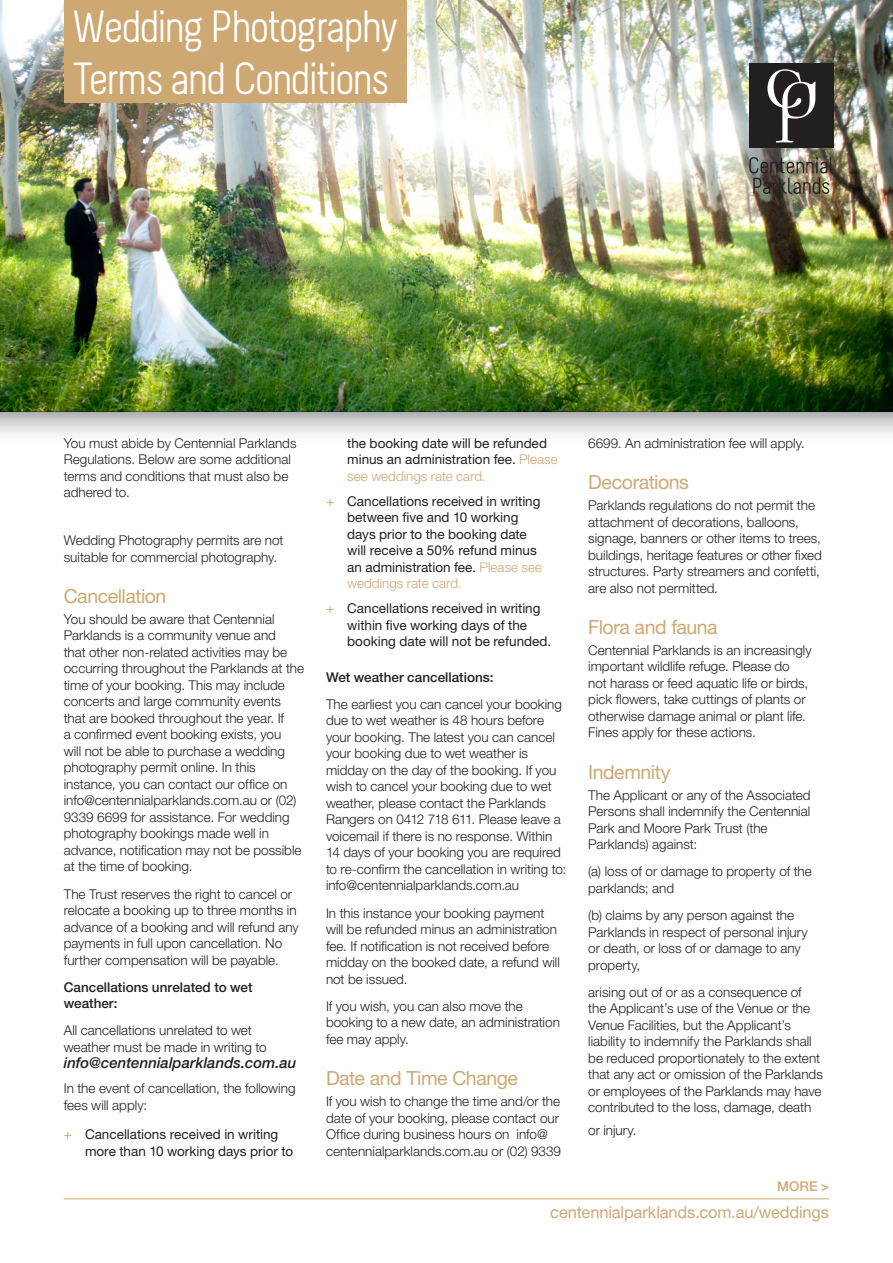
<style>
.page{position:relative;width:893px;height:1263px;background:#fff}
.page>*{position:absolute;margin:0;border:0;box-sizing:border-box;transform-origin:0 0}
.t1{font:45px/51.8px "Melbourne";letter-spacing:-.045em;color:#fff}
.Heading_2{font:19.5px "Helvetica Neue LT Std";letter-spacing:-.025em;color:#cda873}
.t2{font:16.5px "Helvetica Neue LT Std";letter-spacing:-.01em;color:#cda873}
.Body_Copy{font:italic 500 15px "Helvetica Neue LT Std";color:#231f20}
.Body_Copy-2{font:300 13.5px/16.5px "Helvetica Neue LT Std";color:#231f20}
.t3{font:13.5px/16.5px "Helvetica Neue LT Std";color:#231f20}
.Heading_2-2{font:300 13.5px/16.5px "Helvetica Neue LT Std";color:#231f20}
.Body_Copy-3{font:500 13.5px/16.5px "Helvetica Neue LT Std";color:#231f20}
.t4{font:500 13.5px "Helvetica Neue LT Std";color:#cda873}
.s1{color:#cda873}
.s2{font-weight:300;color:#cda873}
</style>
<div class="page">
<img style="left:0;top:0;width:893px;height:411px">
<hr style="left:64px;top:1198px;width:765px;height:1px;background:#cda873">
<svg style="left:0;top:411px;width:893px;height:24px;background:#cdcece"></svg>
<div style="left:64px;top:0;width:343px;height:103px;background:#cda873"></div>
<div style="left:749px;top:64px;width:85px;height:84px;background:#231f20"></div>
<svg style="left:767px;top:69px;width:49px;height:74px"></svg>
<img style="left:749px;top:157px;width:85px;height:37px">
<h1 class="t1" style="left:72px;top:2px;width:327px">Wedding Photography<br>Terms and Conditions</h1>
<p class="Heading_2-2" style="left:64px;top:434px;width:234px">You must abide by Centennial Parklands<br>Regulations. Below are some additional terms and conditions that must also be adhered to.</p>
<p class="Body_Copy-2" style="left:64px;top:532px;width:221px">Wedding Photography permits are not suitable for commercial photography.</p>
<p class="Heading_2" style="left:64px;top:585px;width:104px">Cancellation</p>
<p class="Body_Copy-2" style="left:64px;top:611px;width:242px">You should be aware that Centennial Parklands is a community venue and<br>that other non-related activities may be occurring throughout the Parklands at the time of your booking. This may include concerts and large community events that are booked throughout the year. If<br>a confirmed event booking exists, you<br>will not be able to purchase a wedding photography permit online. In this instance, you can contact our office on info@centennialparklands.com.au or (02)<br>9339 6699 for assistance. For wedding photography bookings made well in advance, notification may not be possible at the time of booking.</p>
<p class="Body_Copy-2" style="left:64px;top:885px;width:237px">The Trust reserves the right to cancel or relocate a booking up to three months in advance of a booking and will refund any payments in full upon cancellation. No further compensation will be payable.</p>
<p class="Body_Copy-3" style="left:64px;top:978px;width:190px">Cancellations unrelated to wet weather:</p>
<p class="Body_Copy-2" style="left:64px;top:1022px;width:204px">All cancellations unrelated to wet weather must be made in writing to</p>
<p class="Body_Copy" style="left:64px;top:1054px;width:234px">info@centennialparklands.com.au</p>
<p class="Body_Copy-2" style="left:64px;top:1080px;width:233px">In the event of cancellation, the following fees will apply:</p>
<p class="t3" style="left:85px;top:1126px;width:210px;text-indent:-21px"><span class="s1">+</span> Cancellations received in writing more than 10 working days prior to</p>
<p class="t3" style="left:347px;top:434px;width:212px">the booking date will be refunded minus an administration fee. <span class="s2">Please see weddings rate card.</span></p>
<p class="t3" style="left:347px;top:492px;width:196px;text-indent:-21px"><span class="s1">+</span> Cancellations received in writing between five and 10 working days prior to the booking date will receive a 50% refund minus an administration fee. <span class="s2">Please see weddings rate card.</span></p>
<p class="t3" style="left:347px;top:600px;width:205px;text-indent:-21px"><span class="s1">+</span> Cancellations received in writing within five working days of the booking date will not be refunded.</p>
<p class="Body_Copy-3" style="left:326px;top:669px;width:169px">Wet weather cancellations:</p>
<p class="Body_Copy-2" style="left:326px;top:696px;width:242px">The earliest you can cancel your booking due to wet weather is 48 hours before your booking. The latest you can cancel your booking due to wet weather is midday on the day of the booking. If you wish to cancel your booking due to wet weather, please contact the Parklands Rangers on 0412 718 611. Please leave a voicemail if there is no response. Within 14 days of your booking you are required to re-confirm the cancellation in writing to: info@centennialparklands.com.au</p>
<p class="Body_Copy-2" style="left:326px;top:904px;width:235px">In this instance your booking payment will be refunded minus an administration fee. If notification is not received before midday on the booked date, a refund will not be issued.</p>
<p class="Body_Copy-2" style="left:326px;top:997px;width:235px">If you wish, you can also move the booking to a new date, an administration fee may apply.</p>
<p class="Heading_2" style="left:326px;top:1067px;width:193px">Date and Time Change</p>
<p class="Body_Copy-2" style="left:326px;top:1093px;width:237px">If you wish to change the time and/or the date of your booking, please contact our Office during business hours on info@ centennialparklands.com.au or (02) 9339</p>
<p class="Body_Copy-2" style="left:588px;top:434px;width:218px">6699. An administration fee will apply.</p>
<p class="Heading_2" style="left:588px;top:471px;width:102px">Decorations</p>
<p class="Body_Copy-2" style="left:588px;top:497px;width:235px">Parklands regulations do not permit the attachment of decorations, balloons, signage, banners or other items to trees, buildings, heritage features or other fixed structures. Party streamers and confetti, are also not permitted.</p>
<p class="Heading_2" style="left:588px;top:616px;width:131px">Flora and fauna</p>
<p class="Body_Copy-2" style="left:588px;top:642px;width:225px">Centennial Parklands is an increasingly important wildlife refuge. Please do not harass or feed aquatic life or birds, pick flowers, take cuttings of plants or otherwise damage animal or plant life.<br>Fines apply for these actions.</p>
<p class="Heading_2" style="left:588px;top:760px;width:84px">Indemnity</p>
<p class="Body_Copy-2" style="left:588px;top:786px;width:224px">The Applicant or any of the Associated<br>Persons shall indemnify the Centennial<br>Park and Moore Park Trust (the<br>Parklands) against:</p>
<p class="Body_Copy-2" style="left:588px;top:863px;width:225px">(a) loss of or damage to property of the parklands; and</p>
<p class="Body_Copy-2" style="left:588px;top:907px;width:221px">(b) claims by any person against the<br>Parklands in respect of personal injury or death, or loss of or damage to any property,</p>
<p class="Body_Copy-2" style="left:588px;top:983px;width:236px">arising out of or as a consequence of the Applicant’s use of the Venue or the Venue Facilities, but the Applicant’s liability to indemnify the Parklands shall be reduced proportionately to the extent that any act or omission of the Parklands or employees of the Parklands may have contributed to the loss, damage, death</p>
<p class="Body_Copy-2" style="left:588px;top:1121px;width:50px">or injury.</p>
<p class="t4" style="left:777px;top:1178px;width:53px">MORE &gt;</p>
<p class="t2" style="left:550px;top:1203px;width:280px">centennialparklands.com.au/weddings</p>
</div>
